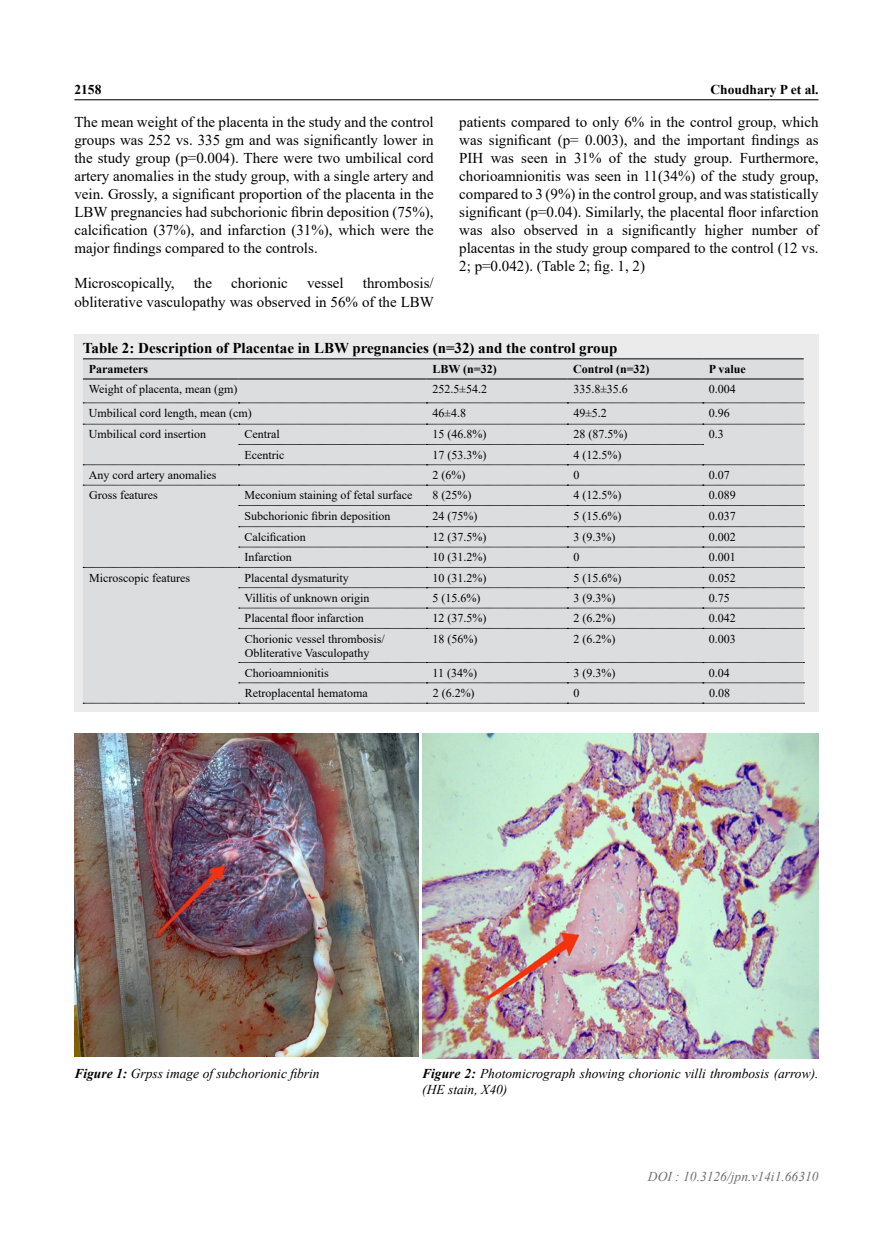
<style>
.page{position:relative;width:893px;height:1255px;background:#fff}
.page>*{position:absolute;margin:0;border:0;box-sizing:border-box;transform-origin:0 0}
.t1{font:15px/18px "Times New Roman";color:#000;text-align:justify}
.t2{font:700 15px "Times New Roman";color:#000}
.t3{font:italic 13.5px/16.2px "Times New Roman";color:#000}
.t4{font:italic 13.5px "Times New Roman";color:#6d6e71}
.t5{font:700 13.5px "Times New Roman";color:#000}
.t6{font:12px/13.8px "Times New Roman";color:#000}
.t7{font:700 12px "Times New Roman";color:#000}
.s1{font-weight:700}
</style>
<div class="page">
<hr style="left:74px;top:99px;width:745px;height:1px;background:#000">
<div style="left:74px;top:334px;width:745px;height:378px;background:#ebebec"></div>
<div style="left:83px;top:359px;width:721px;height:344px;background:#dcddde"></div>
<svg style="left:83px;top:402px;width:721px;height:1px"></svg>
<svg style="left:83px;top:424px;width:721px;height:1px"></svg>
<svg style="left:239px;top:444px;width:464px;height:1px"></svg>
<svg style="left:83px;top:464px;width:721px;height:1px"></svg>
<svg style="left:83px;top:485px;width:721px;height:1px"></svg>
<svg style="left:239px;top:505px;width:565px;height:1px"></svg>
<svg style="left:239px;top:526px;width:565px;height:1px"></svg>
<svg style="left:239px;top:547px;width:565px;height:1px"></svg>
<svg style="left:83px;top:567px;width:721px;height:1px"></svg>
<svg style="left:239px;top:587px;width:565px;height:1px"></svg>
<svg style="left:239px;top:607px;width:565px;height:1px"></svg>
<svg style="left:239px;top:628px;width:565px;height:1px"></svg>
<svg style="left:239px;top:662px;width:565px;height:1px"></svg>
<svg style="left:239px;top:682px;width:565px;height:1px"></svg>
<svg style="left:83px;top:703px;width:721px;height:1px"></svg>
<hr style="left:83px;top:358px;width:155px;height:1px;background:#000">
<hr style="left:238px;top:358px;width:188px;height:1px;background:#000">
<hr style="left:426px;top:358px;width:141px;height:1px;background:#000">
<hr style="left:567px;top:358px;width:136px;height:1px;background:#000">
<hr style="left:703px;top:358px;width:101px;height:1px;background:#000">
<hr style="left:83px;top:379px;width:155px;height:1px;background:#000">
<hr style="left:238px;top:379px;width:188px;height:1px;background:#000">
<hr style="left:426px;top:379px;width:141px;height:1px;background:#000">
<hr style="left:567px;top:379px;width:136px;height:1px;background:#000">
<hr style="left:703px;top:379px;width:101px;height:1px;background:#000">
<img style="left:74px;top:733px;width:345px;height:323px">
<img style="left:423px;top:733px;width:396px;height:325px">
<p class="t5" style="left:74px;top:80px;width:28px">2158</p>
<p class="t1" style="left:74px;top:113px;width:361px">The mean weight of the placenta in the study and the control groups was 252 vs. 335 gm and was significantly lower in the study group (p=0.004). There were two umbilical cord artery anomalies in the study group, with a single artery and vein. Grossly, a significant proportion of the placenta in the LBW pregnancies had subchorionic fibrin deposition (75%), calcification (37%), and infarction (31%), which were the major findings compared to the controls.</p>
<p class="t1" style="left:74px;top:274px;width:102px">Microscopically,</p>
<p class="t1" style="left:194px;top:274px;width:20px">the</p>
<p class="t1" style="left:231px;top:274px;width:58px">chorionic</p>
<p class="t1" style="left:307px;top:274px;width:38px">vessel</p>
<p class="t1" style="left:74px;top:274px;width:361px;text-align:right">thrombosis/<br>obliterative vasculopathy was observed in 56% of the LBW</p>
<p class="t5" style="left:711px;top:80px;width:110px">Choudhary P et al.</p>
<p class="t1" style="left:459px;top:113px;width:361px">patients compared to only 6% in the control group, which was significant (p= 0.003), and the important findings as PIH was seen in 31% of the study group. Furthermore, chorioamnionitis was seen in 11(34%) of the study group, compared to 3 (9%) in the control group, and was statistically significant (p=0.04). Similarly, the placental floor infarction was also observed in a significantly higher number of placentas in the study group compared to the control (12 vs.<br>2; p=0.042). (Table 2; fig. 1, 2)</p>
<p class="t2" style="left:83px;top:337px;width:536px">Table 2: Description of Placentae in LBW pregnancies (n=32) and the control group</p>
<p class="t7" style="left:89px;top:360px;width:61px">Parameters</p>
<p class="t7" style="left:432px;top:360px;width:66px">LBW (n=32)</p>
<p class="t7" style="left:573px;top:360px;width:78px">Control (n=32)</p>
<p class="t7" style="left:709px;top:360px;width:39px">P value</p>
<p class="t6" style="left:89px;top:382px;width:150px">Weight of placenta, mean (gm)</p>
<p class="t6" style="left:432px;top:382px;width:56px">252.5±54.2</p>
<p class="t6" style="left:573px;top:382px;width:56px">335.8±35.6</p>
<p class="t6" style="left:709px;top:382px;width:28px">0.004</p>
<p class="t6" style="left:89px;top:406px;width:164px">Umbilical cord length, mean (cm)</p>
<p class="t6" style="left:432px;top:406px;width:35px">46±4.8</p>
<p class="t6" style="left:573px;top:406px;width:35px">49±5.2</p>
<p class="t6" style="left:709px;top:406px;width:22px">0.96</p>
<p class="t6" style="left:89px;top:427px;width:119px">Umbilical cord insertion</p>
<p class="t6" style="left:245px;top:427px;width:37px">Central</p>
<p class="t6" style="left:432px;top:427px;width:55px">15 (46.8%)</p>
<p class="t6" style="left:573px;top:427px;width:55px">28 (87.5%)</p>
<p class="t6" style="left:709px;top:427px;width:16px">0.3</p>
<p class="t6" style="left:245px;top:447px;width:41px">Ecentric</p>
<p class="t6" style="left:432px;top:447px;width:55px">17 (53.3%)</p>
<p class="t6" style="left:573px;top:447px;width:49px">4 (12.5%)</p>
<p class="t6" style="left:89px;top:468px;width:129px">Any cord artery anomalies</p>
<p class="t6" style="left:432px;top:468px;width:34px">2 (6%)</p>
<p class="t6" style="left:573px;top:468px;width:7px">0</p>
<p class="t6" style="left:709px;top:468px;width:22px">0.07</p>
<p class="t6" style="left:89px;top:488px;width:70px">Gross features</p>
<p class="t6" style="left:245px;top:488px;width:169px">Meconium staining of fetal surface</p>
<p class="t6" style="left:433px;top:488px;width:40px">8 (25%)</p>
<p class="t6" style="left:573px;top:488px;width:49px">4 (12.5%)</p>
<p class="t6" style="left:709px;top:488px;width:28px">0.089</p>
<p class="t6" style="left:245px;top:508px;width:148px">Subchorionic fibrin deposition</p>
<p class="t6" style="left:433px;top:508px;width:46px">24 (75%)</p>
<p class="t6" style="left:573px;top:508px;width:49px">5 (15.6%)</p>
<p class="t6" style="left:709px;top:508px;width:28px">0.037</p>
<p class="t6" style="left:245px;top:529px;width:63px">Calcification</p>
<p class="t6" style="left:433px;top:529px;width:55px">12 (37.5%)</p>
<p class="t6" style="left:573px;top:529px;width:43px">3 (9.3%)</p>
<p class="t6" style="left:709px;top:529px;width:28px">0.002</p>
<p class="t6" style="left:245px;top:550px;width:49px">Infarction</p>
<p class="t6" style="left:433px;top:550px;width:55px">10 (31.2%)</p>
<p class="t6" style="left:573px;top:550px;width:7px">0</p>
<p class="t6" style="left:709px;top:550px;width:28px">0.001</p>
<p class="t6" style="left:89px;top:570px;width:102px">Microscopic features</p>
<p class="t6" style="left:245px;top:570px;width:106px">Placental dysmaturity</p>
<p class="t6" style="left:433px;top:570px;width:55px">10 (31.2%)</p>
<p class="t6" style="left:573px;top:570px;width:49px">5 (15.6%)</p>
<p class="t6" style="left:709px;top:570px;width:28px">0.052</p>
<p class="t6" style="left:245px;top:590px;width:126px">Villitis of unknown origin</p>
<p class="t6" style="left:433px;top:590px;width:49px">5 (15.6%)</p>
<p class="t6" style="left:573px;top:590px;width:43px">3 (9.3%)</p>
<p class="t6" style="left:709px;top:590px;width:22px">0.75</p>
<p class="t6" style="left:245px;top:611px;width:121px">Placental floor infarction</p>
<p class="t6" style="left:433px;top:611px;width:55px">12 (37.5%)</p>
<p class="t6" style="left:573px;top:611px;width:43px">2 (6.2%)</p>
<p class="t6" style="left:709px;top:611px;width:28px">0.042</p>
<p class="t6" style="left:245px;top:631px;width:142px">Chorionic vessel thrombosis/<br>Obliterative Vasculopathy</p>
<p class="t6" style="left:433px;top:631px;width:46px">18 (56%)</p>
<p class="t6" style="left:573px;top:631px;width:43px">2 (6.2%)</p>
<p class="t6" style="left:709px;top:631px;width:28px">0.003</p>
<p class="t6" style="left:245px;top:665px;width:86px">Chorioamnionitis</p>
<p class="t6" style="left:433px;top:665px;width:46px">11 (34%)</p>
<p class="t6" style="left:573px;top:665px;width:43px">3 (9.3%)</p>
<p class="t6" style="left:709px;top:665px;width:22px">0.04</p>
<p class="t6" style="left:245px;top:685px;width:124px">Retroplacental hematoma</p>
<p class="t6" style="left:433px;top:685px;width:43px">2 (6.2%)</p>
<p class="t6" style="left:573px;top:685px;width:7px">0</p>
<p class="t6" style="left:709px;top:685px;width:22px">0.08</p>
<p class="t3" style="left:74px;top:1065px;width:247px"><span class="s1">Figure 1:</span> Grpss image of subchorionic fibrin</p>
<p class="t3" style="left:422px;top:1065px;width:398px"><span class="s1">Figure 2:</span> Photomicrograph showing chorionic villi thrombosis (arrow). (HE stain, X40)</p>
<p class="t4" style="left:648px;top:1167px;width:172px">DOI : 10.3126/jpn.v14i1.66310</p>
</div>
